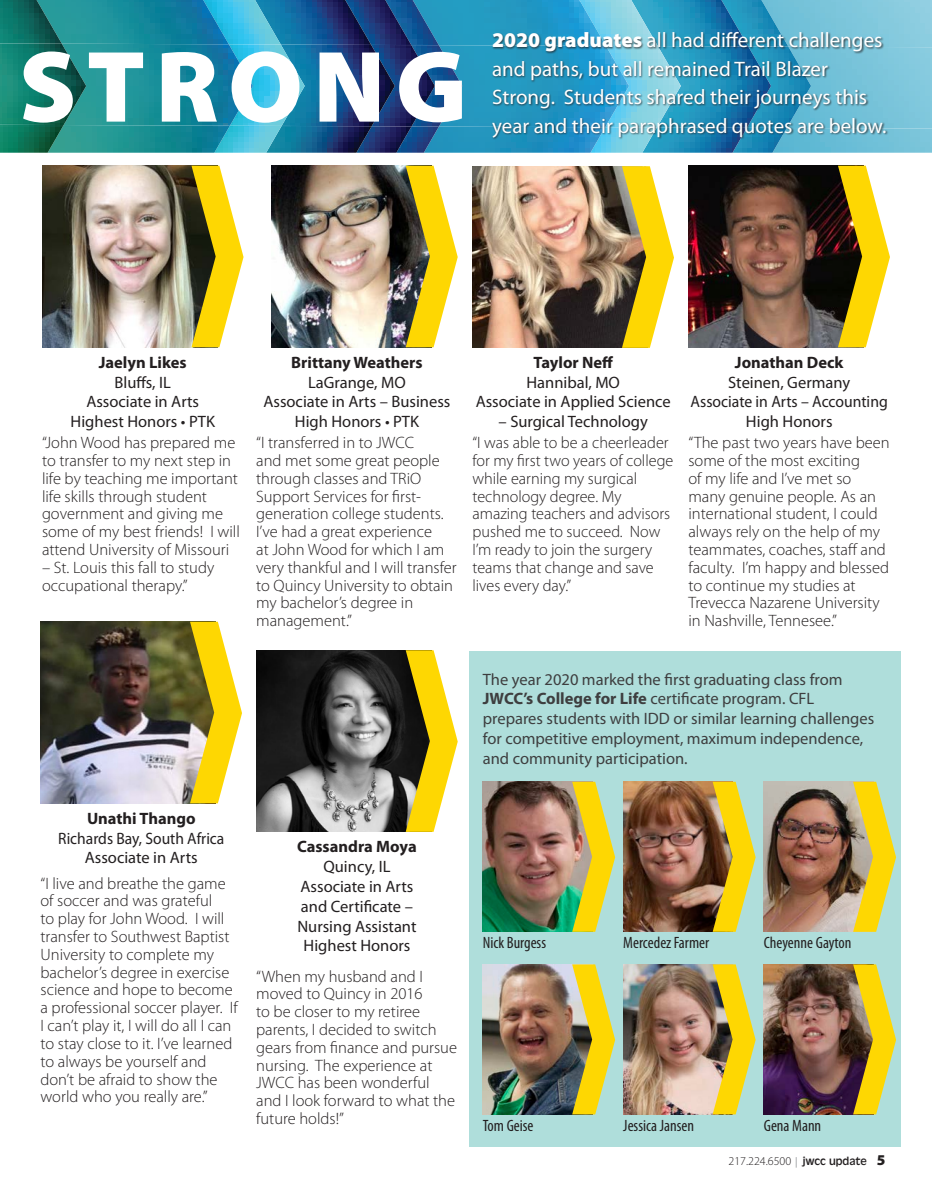
<style>
.page{position:relative;width:932px;height:1202px;background:#fff}
.page>*{position:absolute;margin:0;border:0;box-sizing:border-box;transform-origin:0 0}
.t1{font:900 102.45px "Myriad Pro";letter-spacing:.1em;color:#fff}
.t2{font:21px/28.5px "Myriad Pro";color:#fff}
.t3{font:300 16.5px/17.9px "Myriad Pro";color:#231f20}
.t4{font:16.5px/19.8px "Myriad Pro";color:#231f20;text-align:center}
.t5{font:16.5px/19.8px "Myriad Pro";color:#3e3e3f}
.t6{font:700 16.5px "Myriad Pro";color:#231f20}
.t7{font:16.5px "Myriad Pro";color:#231f20;scale:.95 1}
.t8{font:16.5px "Myriad Pro";color:#231f20;scale:.94 1}
.t9{font:condensed 16.35px "Myriad Pro";color:#231f20}
.t10{font:300 12px "Myriad Pro";color:#231f20}
.s1{font-weight:900}
.s2{font-weight:700}
.s3{font-family:"Trajan Pro 3";font-weight:700;font-size:10.5px;color:#939598}
.s4{font-family:"Antique Oli";font-weight:400}
.s5{font-weight:900;font-size:15px}
</style>
<div class="page">
<img style="left:786px;top:129px;width:146px;height:24px">
<img style="left:748px;top:0;width:40px;height:32px">
<img style="left:747px;top:140px;width:39px;height:13px">
<img style="left:657px;top:0;width:91px;height:32px">
<img style="left:657px;top:140px;width:90px;height:13px">
<img style="left:606px;top:0;width:51px;height:32px">
<img style="left:605px;top:140px;width:52px;height:13px">
<img style="left:439px;top:0;width:167px;height:45px">
<img style="left:439px;top:127px;width:166px;height:26px">
<div style="left:462px;top:45px;width:29px;height:82px;background:#259ac0"></div>
<img style="left:411px;top:0;width:28px;height:45px">
<img style="left:411px;top:127px;width:28px;height:26px">
<img style="left:411px;top:45px;width:51px;height:82px">
<img style="left:371px;top:0;width:40px;height:45px">
<img style="left:371px;top:126px;width:40px;height:27px">
<img style="left:395px;top:45px;width:40px;height:81px">
<img style="left:281px;top:0;width:90px;height:45px">
<img style="left:281px;top:126px;width:90px;height:27px">
<img style="left:305px;top:45px;width:90px;height:81px">
<img style="left:229px;top:0;width:52px;height:44px">
<img style="left:230px;top:126px;width:51px;height:27px">
<img style="left:253px;top:44px;width:52px;height:82px">
<img style="left:62px;top:0;width:167px;height:44px">
<img style="left:64px;top:126px;width:166px;height:27px">
<img style="left:64px;top:44px;width:189px;height:82px">
<img style="left:0;top:0;width:62px;height:43px">
<img style="left:0;top:125px;width:64px;height:28px">
<img style="left:0;top:43px;width:86px;height:82px">
<img style="left:42px;top:166px;width:149px;height:181px">
<img style="left:472px;top:166px;width:150px;height:182px">
<img style="left:40px;top:621px;width:150px;height:182px">
<img style="left:256px;top:650px;width:149px;height:182px">
<img style="left:272px;top:166px;width:133px;height:181px">
<img style="left:688px;top:166px;width:150px;height:181px">
<svg style="left:191px;top:166px;width:52px;height:181px"></svg>
<svg style="left:622px;top:166px;width:52px;height:182px"></svg>
<svg style="left:190px;top:621px;width:52px;height:182px"></svg>
<svg style="left:405px;top:650px;width:52px;height:182px"></svg>
<svg style="left:405px;top:166px;width:52px;height:181px"></svg>
<svg style="left:838px;top:166px;width:52px;height:181px"></svg>
<div style="left:469px;top:651px;width:431px;height:496px;background:#afdedb"></div>
<img style="left:483px;top:781px;width:89px;height:150px">
<img style="left:483px;top:964px;width:89px;height:150px">
<img style="left:623px;top:781px;width:89px;height:150px">
<img style="left:623px;top:964px;width:89px;height:150px">
<img style="left:763px;top:781px;width:90px;height:150px">
<img style="left:763px;top:964px;width:90px;height:150px">
<svg style="left:572px;top:781px;width:43px;height:150px"></svg>
<svg style="left:572px;top:964px;width:43px;height:150px"></svg>
<svg style="left:712px;top:781px;width:43px;height:150px"></svg>
<img style="left:712px;top:964px;width:43px;height:150px">
<svg style="left:853px;top:781px;width:43px;height:150px"></svg>
<svg style="left:853px;top:964px;width:43px;height:150px"></svg>
<div style="left:491px;top:32px;width:397px;height:108px;background:#231f20;opacity:.75"></div>
<h1 class="t1" style="left:19px;top:29px;width:449px">STRONG</h1>
<p class="t2" style="left:492px;top:26px;width:396px"><span class="s1">2020 graduates</span> all had different challenges and paths, but all remained Trail Blazer Strong. Students shared their journeys this year and their paraphrased quotes are below.</p>
<p class="t6" style="left:99px;top:351px;width:89px">Jaelyn Likes</p>
<p class="t4" style="left:114px;top:372px;width:58px">Bluffs, IL</p>
<p class="t4" style="left:86px;top:392px;width:114px">Associate in Arts</p>
<p class="t4" style="left:70px;top:411px;width:146px">Highest Honors • PTK</p>
<p class="t6" style="left:291px;top:351px;width:133px">Brittany Weathers</p>
<p class="t4" style="left:308px;top:372px;width:99px">LaGrange, MO</p>
<p class="t4" style="left:263px;top:391px;width:188px">Associate in Arts – Business<br>High Honors • PTK</p>
<p class="t6" style="left:533px;top:351px;width:81px">Taylor Neff</p>
<p class="t4" style="left:526px;top:372px;width:95px">Hannibal, MO</p>
<p class="t4" style="left:475px;top:392px;width:197px">Associate in Applied Science</p>
<p class="t4" style="left:498px;top:411px;width:151px">– Surgical Technology</p>
<p class="t6" style="left:735px;top:351px;width:110px">Jonathan Deck</p>
<p class="t4" style="left:728px;top:372px;width:123px">Steinen, Germany</p>
<p class="t7" style="left:690px;top:391px;width:209px">Associate in Arts – Accounting</p>
<p class="t4" style="left:745px;top:411px;width:88px">High Honors</p>
<p class="t3" style="left:42px;top:434px;width:199px">“John Wood has prepared me to transfer to my next step in life by teaching me important life skills through student government and giving me some of my best friends! I will attend University of Missouri</p>
<p class="t3" style="left:42px;top:559px;width:174px">– St. Louis this fall to study occupational therapy.”</p>
<p class="t3" style="left:256px;top:434px;width:202px">“I transferred in to JWCC<br>and met some great people through classes and TRiO<br>Support Services for first&shy;generation college students.<br>I’ve had a great experience<br>at John Wood for which I am very thankful and I will transfer to Quincy University to obtain my bachelor’s degree in management.”</p>
<p class="t3" style="left:688px;top:434px;width:203px">“The past two years have been some of the most exciting<br>of my life and I’ve met so many genuine people. As an international student, I could always rely on the help of my teammates, coaches, staff and faculty. I’m happy and blessed to continue my studies at<br>Trevecca Nazarene University in Nashville, Tennesee.”</p>
<p class="t3" style="left:472px;top:434px;width:202px">“I was able to be a cheerleader for my first two years of college while earning my surgical technology degree. My amazing teachers and advisors pushed me to succeed. Now<br>I’m ready to join the surgery teams that change and save lives every day.”</p>
<p class="t5" style="left:483px;top:669px;width:393px">The year 2020 marked the first graduating class from <span class="s2">JWCC’s College for Life</span> certificate program. CFL prepares students with IDD or similar learning challenges for competitive employment, maximum independence, and community participation.</p>
<p class="t6" style="left:87px;top:807px;width:110px">Unathi Thango</p>
<p class="t8" style="left:58px;top:828px;width:178px">Richards Bay, South Africa</p>
<p class="t4" style="left:85px;top:847px;width:114px">Associate in Arts</p>
<p class="t3" style="left:40px;top:874px;width:199px">“I live and breathe the game of soccer and was grateful<br>to play for John Wood. I will transfer to Southwest Baptist<br>University to complete my bachelor’s degree in exercise science and hope to become a professional soccer player. If<br>I can’t play it, I will do all I can to stay close to it. I’ve learned to always be yourself and don’t be afraid to show the world who you really are.”</p>
<p class="t6" style="left:297px;top:836px;width:121px">Cassandra Moya</p>
<p class="t4" style="left:323px;top:856px;width:68px">Quincy, IL</p>
<p class="t4" style="left:300px;top:876px;width:114px">Associate in Arts</p>
<p class="t4" style="left:301px;top:896px;width:113px">and Certificate –</p>
<p class="t4" style="left:297px;top:915px;width:121px">Nursing Assistant</p>
<p class="t4" style="left:303px;top:935px;width:108px">Highest Honors</p>
<p class="t3" style="left:256px;top:967px;width:202px">“When my husband and I moved to Quincy in 2016<br>to be closer to my retiree parents, I decided to switch gears from finance and pursue nursing. The experience at<br>JWCC has been wonderful and I look forward to what the future holds!”</p>
<p class="t9" style="left:483px;top:932px;width:65px">Nick Burgess</p>
<p class="t9" style="left:483px;top:1115px;width:52px">Tom Geise</p>
<p class="t9" style="left:623px;top:932px;width:87px">Mercedez Farmer</p>
<p class="t9" style="left:763px;top:932px;width:89px">Cheyenne Gayton</p>
<p class="t9" style="left:623px;top:1115px;width:72px">Jessica Jansen</p>
<p class="t9" style="left:763px;top:1115px;width:59px">Gena Mann</p>
<p class="t10" style="left:728px;top:1154px;width:158px">217.224.6500 <span class="s3">|</span> <span class="s4">jwcc update</span> <span class="s5">5</span></p>
</div>
